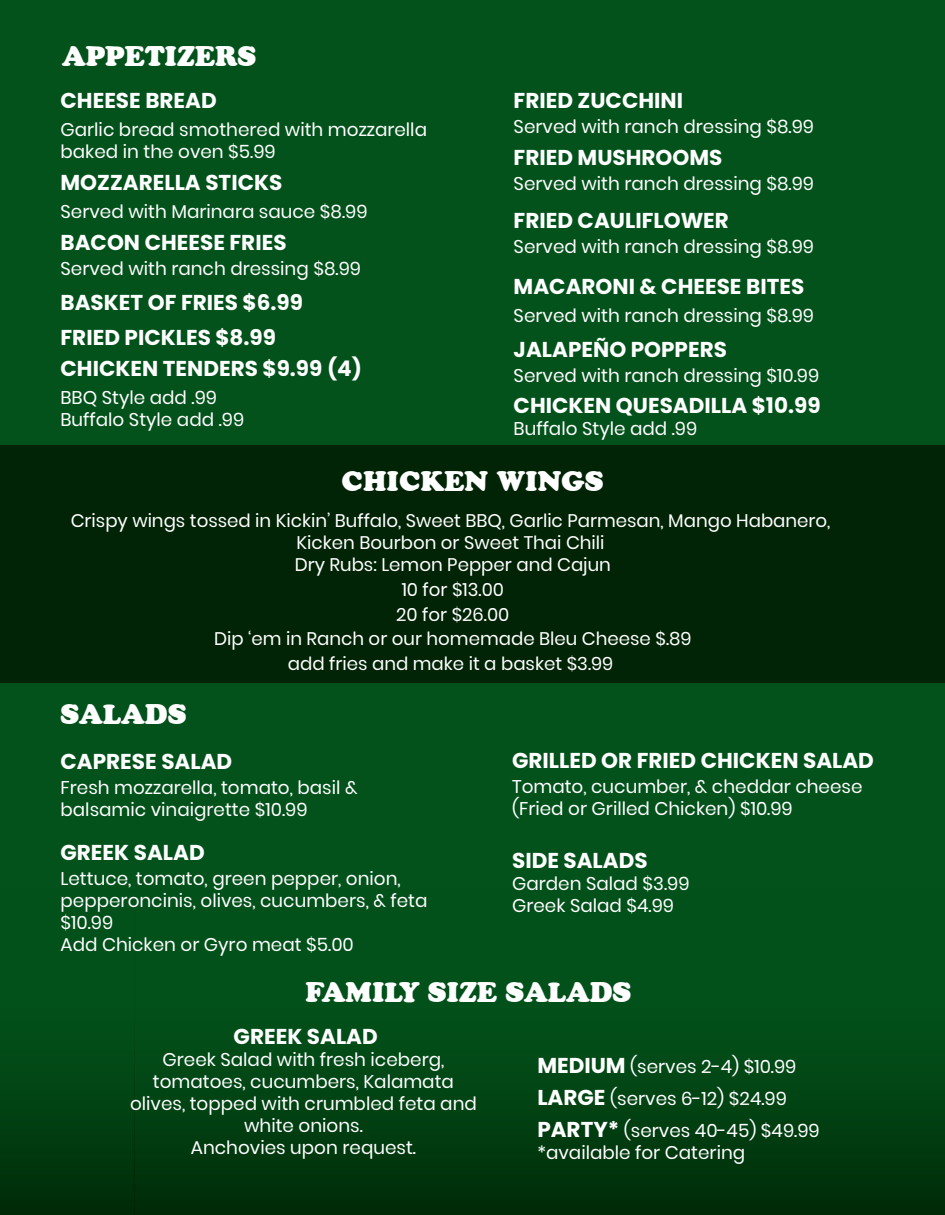
<style>
.page{position:relative;width:945px;height:1215px;background:#03521b}
.page>*{position:absolute;margin:0;border:0;box-sizing:border-box;transform-origin:0 0}
.t1{font:27.15px "Cooper BT Black Headline";color:#fff}
.t2{font:700 21.6px/34.8px "Poppins";color:#fff}
.t3{font:18.3px/22px "Poppins";color:#fff}
.t4{font:18.15px/24.9px "Poppins";color:#fff;text-align:center}
.s1{font-weight:700;font-size:21.6px}
</style>
<div class="page">
<div style="left:0;top:890px;width:945px;height:325px;background:linear-gradient(to bottom,#03591e,#01330b)"></div>
<div style="left:0;top:445px;width:945px;height:238px;background:#002405"></div>
<h1 class="t1" style="left:62px;top:40px;width:196px">APPETIZERS</h1>
<p class="t2" style="left:61px;top:83px;width:158px">CHEESE BREAD</p>
<p class="t3" style="left:61px;top:119px;width:368px">Garlic bread smothered with mozzarella baked in the oven $5.99</p>
<p class="t2" style="left:61px;top:165px;width:223px">MOZZARELLA STICKS</p>
<p class="t3" style="left:61px;top:201px;width:309px">Served with Marinara sauce $8.99</p>
<p class="t2" style="left:61px;top:225px;width:228px">BACON CHEESE FRIES</p>
<p class="t3" style="left:61px;top:258px;width:302px">Served with ranch dressing $8.99</p>
<p class="t2" style="left:61px;top:285px;width:244px">BASKET OF FRIES $6.99<br>FRIED PICKLES $8.99</p>
<p class="t2" style="left:61px;top:352px;width:303px">CHICKEN TENDERS $9.99 (4)</p>
<p class="t3" style="left:61px;top:387px;width:185px">BBQ Style add .99<br>Buffalo Style add .99</p>
<p class="t2" style="left:514px;top:83px;width:171px">FRIED ZUCCHINI</p>
<p class="t3" style="left:514px;top:116px;width:302px">Served with ranch dressing $8.99</p>
<p class="t2" style="left:514px;top:140px;width:210px">FRIED MUSHROOMS</p>
<p class="t3" style="left:514px;top:173px;width:302px">Served with ranch dressing $8.99</p>
<p class="t2" style="left:514px;top:203px;width:217px">FRIED CAULIFLOWER</p>
<p class="t3" style="left:514px;top:235px;width:302px">Served with ranch dressing $8.99</p>
<p class="t2" style="left:514px;top:269px;width:292px">MACARONI &amp; CHEESE BITES</p>
<p class="t3" style="left:514px;top:304px;width:302px">Served with ranch dressing $8.99</p>
<p class="t2" style="left:514px;top:332px;width:215px">JALAPEÑO POPPERS</p>
<p class="t3" style="left:514px;top:364px;width:307px">Served with ranch dressing $10.99</p>
<p class="t2" style="left:514px;top:389px;width:308px">CHICKEN QUESADILLA $10.99</p>
<p class="t3" style="left:514px;top:418px;width:185px">Buffalo Style add .99</p>
<h1 class="t1" style="left:342px;top:465px;width:264px">CHICKEN WINGS</h1>
<p class="t4" style="left:71px;top:510px;width:761px;line-height:21.9px">Crispy wings tossed in Kickin’ Buffalo, Sweet BBQ, Garlic Parmesan, Mango Habanero,<br>Kicken Bourbon or Sweet Thai Chili<br>Dry Rubs: Lemon Pepper and Cajun</p>
<p class="t4" style="left:214px;top:577px;width:479px">10 for $13.00<br>20 for $26.00<br>Dip ‘em in Ranch or our homemade Bleu Cheese $.89 add fries and make it a basket $3.99</p>
<h1 class="t1" style="left:61px;top:697px;width:128px">SALADS</h1>
<p class="t2" style="left:61px;top:744px;width:173px">CAPRESE SALAD</p>
<p class="t3" style="left:61px;top:777px;width:298px">Fresh mozzarella, tomato, basil &amp; balsamic vinaigrette $10.99</p>
<p class="t2" style="left:61px;top:835px;width:146px">GREEK SALAD</p>
<p class="t3" style="left:61px;top:868px;width:368px">Lettuce, tomato, green pepper, onion, pepperoncinis, olives, cucumbers, &amp; feta $10.99<br>Add Chicken or Gyro meat $5.00</p>
<p class="t2" style="left:512px;top:743px;width:363px">GRILLED OR FRIED CHICKEN SALAD</p>
<p class="t3" style="left:512px;top:776px;width:352px">Tomato, cucumber, &amp; cheddar cheese (Fried or Grilled Chicken) $10.99</p>
<p class="t2" style="left:512px;top:843px;width:137px">SIDE SALADS</p>
<p class="t3" style="left:512px;top:873px;width:179px">Garden Salad $3.99<br>Greek Salad $4.99</p>
<h1 class="t1" style="left:306px;top:976px;width:327px">FAMILY SIZE SALADS</h1>
<p class="t2" style="left:234px;top:1019px;width:146px">GREEK SALAD</p>
<p class="t3" style="left:130px;top:1048px;width:348px;text-align:center">Greek Salad with fresh iceberg, tomatoes, cucumbers, Kalamata olives, topped with crumbled feta and white onions.<br>Anchovies upon request.</p>
<p class="t3" style="left:537px;top:1051px;width:284px;line-height:31.8px"><span class="s1">MEDIUM</span> (serves 2-4) $10.99<br><span class="s1">LARGE</span> (serves 6-12) $24.99<br><span class="s1">PARTY*</span> (serves 40-45) $49.99</p>
<p class="t3" style="left:537px;top:1141px;width:209px">*available for Catering</p>
</div>
